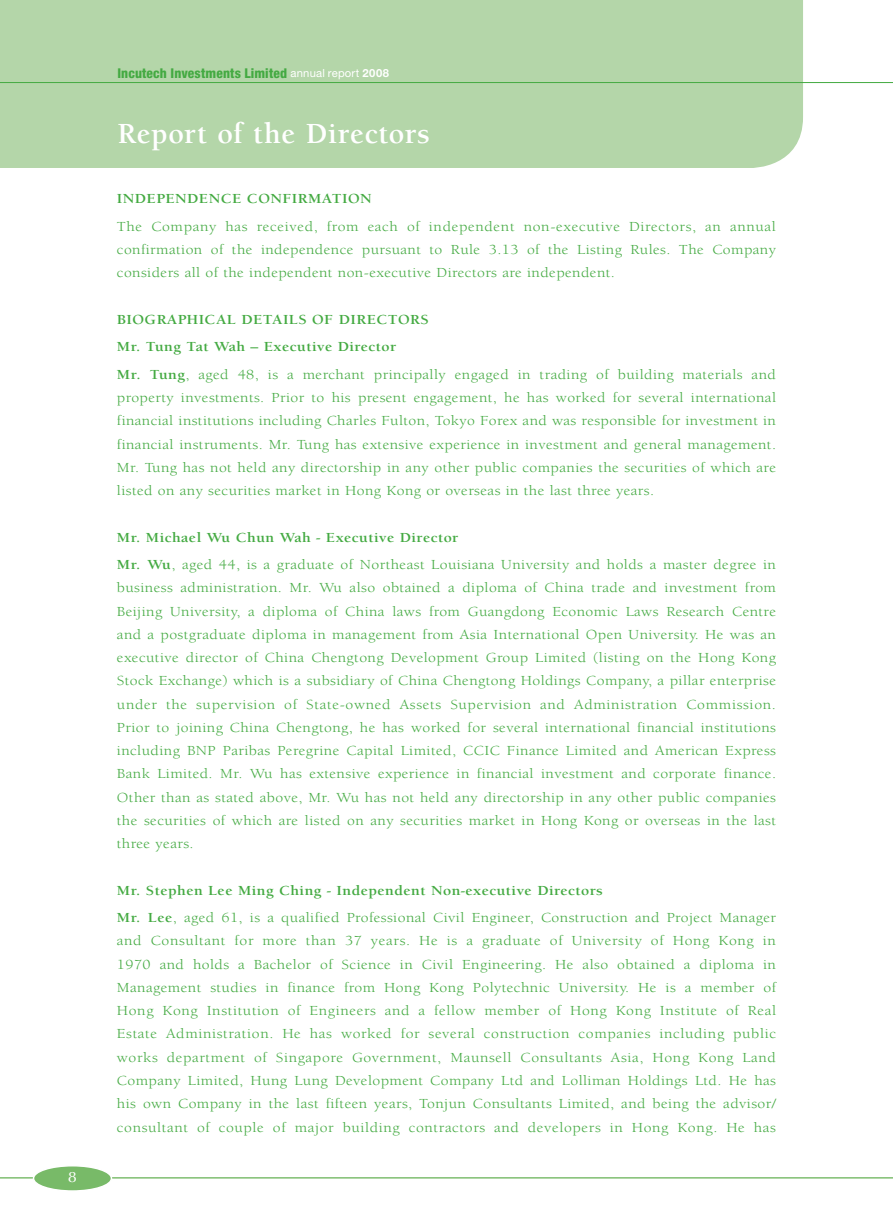
<style>
.page{position:relative;width:893px;height:1212px;background:#fff}
.page>*{position:absolute;margin:0;border:0;box-sizing:border-box;transform-origin:0 0}
.t1{font:700 30px "Berkeley Std";letter-spacing:.02em;color:#fff}
.t2{font:15px "Optima LT Std";color:#fff;scale:1.1 1}
.t3{font:14.25px/23.2px "Berkeley Std";letter-spacing:.025em;color:#44aa42;text-align:justify;scale:1.1 1}
.t4{font:700 14.25px/27.5px "Berkeley Std";letter-spacing:.025em;color:#44aa42;scale:1.1 1}
.t5{font:800 condensed 13.5px "Helvetica Neue LT Std";letter-spacing:.01em;color:#44aa42}
.s1{font-weight:400;font-stretch:normal;font-size:11.25px;color:#fff}
.s2{font-weight:700;font-stretch:normal;font-size:11.25px;color:#fff}
.s3{font-weight:400}
.s4{font-weight:700}
</style>
<div class="page">
<hr style="left:0;top:1177px;width:893px;height:1px;background:#80be71">
<div style="left:0;top:0;width:803px;height:168px;background:#b4d6a9"></div>
<div style="left:34px;top:1166px;width:77px;height:25px;background:#78ba68;border-radius:50%"></div>
<div style="left:33px;top:1165px;width:79px;height:27px;border:2px solid #fff;border-radius:50%"></div>
<hr style="left:0;top:82px;width:893px;height:1px;background:#44aa42">
<p class="t2" style="left:68px;top:1171px;width:10px">8</p>
<p class="t5" style="left:117px;top:68px;width:273px">Incutech Investments Limited <span class="s1">annual report</span> <span class="s2">2008</span></p>
<h1 class="t1" style="left:117px;top:122px;width:314px">Report of the Directors</h1>
<p class="t4" style="left:117px;top:188px;width:233px">INDEPENDENCE CONFIRMATION</p>
<p class="t3" style="left:117px;top:217px;width:601px">The Company has received, from each of independent non-executive Directors, an annual confirmation of the independence pursuant to Rule 3.13 of the Listing Rules. The Company considers all of the independent non-executive Directors are independent.</p>
<p class="t4" style="left:117px;top:308px;width:601px">BIOGRAPHICAL DETAILS OF DIRECTORS<br>Mr. Tung Tat Wah – Executive Director<br>Mr. Tung<span class="s3">, aged 48, is a merchant principally engaged in trading of building materials and</span></p>
<p class="t3" style="left:117px;top:389px;width:601px">property investments. Prior to his present engagement, he has worked for several international financial institutions including Charles Fulton, Tokyo Forex and was responsible for investment in financial instruments. Mr. Tung has extensive experience in investment and general management.<br>Mr. Tung has not held any directorship in any other public companies the securities of which are listed on any securities market in Hong Kong or overseas in the last three years.</p>
<p class="t3" style="left:117px;top:526px;width:601px;line-height:27.5px"><span class="s4">Mr. Michael Wu Chun Wah - Executive Director<br>Mr. Wu</span>, aged 44, is a graduate of Northeast Louisiana University and holds a master degree in</p>
<p class="t3" style="left:117px;top:579px;width:601px">business administration. Mr. Wu also obtained a diploma of China trade and investment from Beijing University, a diploma of China laws from Guangdong Economic Laws Research Centre and a postgraduate diploma in management from Asia International Open University. He was an executive director of China Chengtong Development Group Limited (listing on the Hong Kong Stock Exchange) which is a subsidiary of China Chengtong Holdings Company, a pillar enterprise under the supervision of State-owned Assets Supervision and Administration Commission.<br>Prior to joining China Chengtong, he has worked for several international financial institutions including BNP Paribas Peregrine Capital Limited, CCIC Finance Limited and American Express Bank Limited. Mr. Wu has extensive experience in financial investment and corporate finance.<br>Other than as stated above, Mr. Wu has not held any directorship in any other public companies the securities of which are listed on any securities market in Hong Kong or overseas in the last three years.</p>
<p class="t3" style="left:117px;top:879px;width:601px;line-height:27.5px"><span class="s4">Mr. Stephen Lee Ming Ching - Independent Non-executive Directors<br>Mr. Lee</span>, aged 61, is a qualified Professional Civil Engineer, Construction and Project Manager</p>
<p class="t3" style="left:117px;top:932px;width:601px">and Consultant for more than 37 years. He is a graduate of University of Hong Kong in 1970 and holds a Bachelor of Science in Civil Engineering. He also obtained a diploma in Management studies in finance from Hong Kong Polytechnic University. He is a member of Hong Kong Institution of Engineers and a fellow member of Hong Kong Institute of Real Estate Administration. He has worked for several construction companies including public works department of Singapore Government, Maunsell Consultants Asia, Hong Kong Land Company Limited, Hung Lung Development Company Ltd and Lolliman Holdings Ltd. He has his own Company in the last fifteen years, Tonjun Consultants Limited, and being the advisor/ consultant of couple of major building contractors and developers in Hong Kong. He has</p>
</div>
